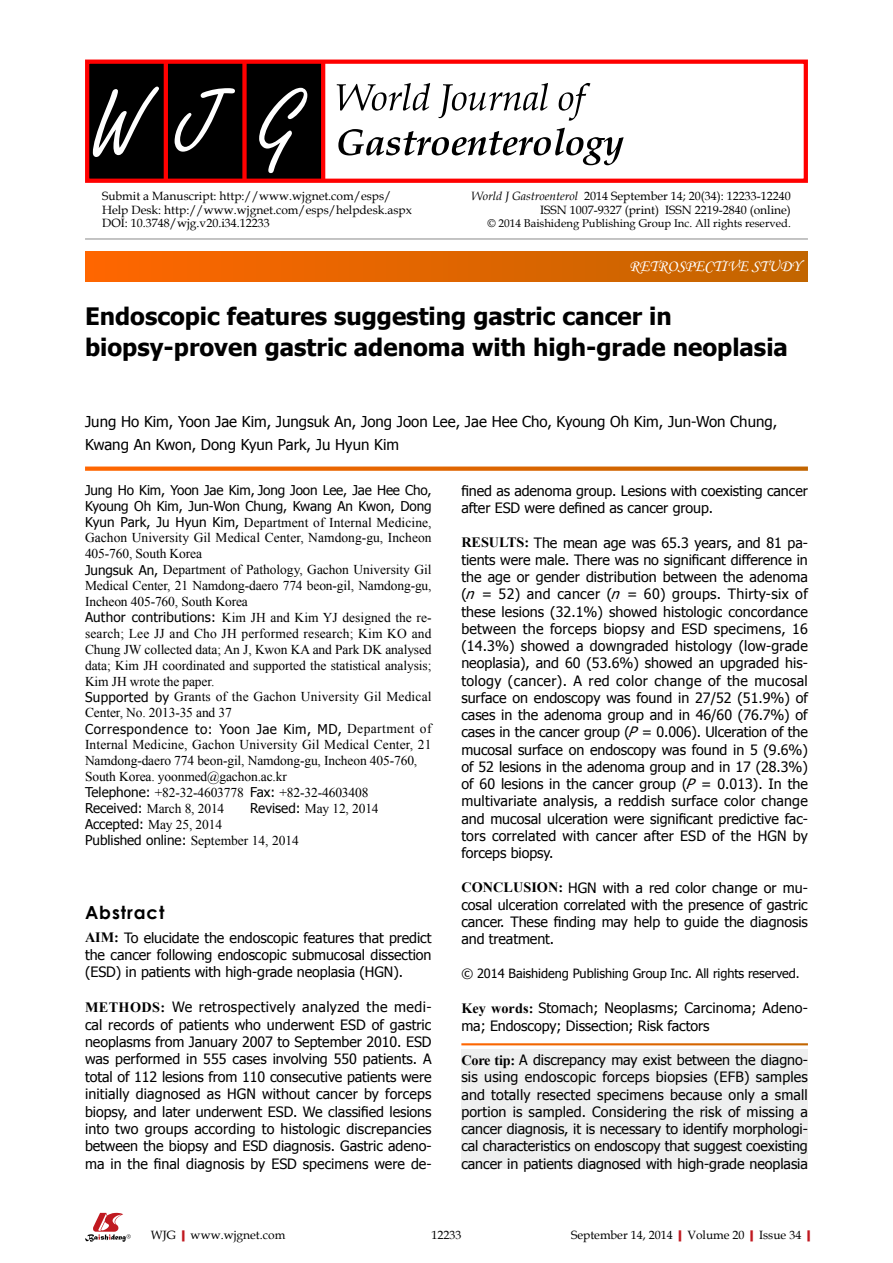
<style>
.page{position:relative;width:893px;height:1263px;background:#fff}
.page>*{position:absolute;margin:0;border:0;box-sizing:border-box;transform-origin:0 0}
.t1{font:700 24px/31.5px "Tahoma";color:#000}
.t2{font:700 18px "Century Gothic";letter-spacing:.05em;color:#000}
.t3{font:16.5px "Monotype Corsiva";color:#fff}
.t4{font:15px/22.5px "Tahoma";color:#000}
.t5{font:14.25px/17.2px "Tahoma";letter-spacing:-.005em;color:#000;text-align:justify}
.t6{font:13.5px/15.9px "Times New Roman";letter-spacing:-.005em;color:#000}
.t7{font:12.75px "Tahoma";letter-spacing:-.005em;color:#000}
.t8{font:12px/13.5px "Book Antiqua";color:#000}
.t9{font:11.25px "Book Antiqua";color:#000}
.s1{font-style:italic}
.s2{font-family:"Tahoma"}
.s3{font-family:"Times New Roman";font-weight:700}
.s4{font-weight:700;color:#c01920}
</style>
<div class="page">
<div style="left:85px;top:252px;width:723px;height:29px;background:linear-gradient(to right,#f60,#c16500)"></div>
<hr style="left:85px;top:239px;width:723px;height:1px;background:#898989">
<div style="left:87px;top:61px;width:236px;height:121px;background:#000"></div>
<hr style="left:164px;top:61px;width:4px;height:121px;background:#f00">
<div style="left:242px;top:61px;width:5px;height:121px;background:#f00"></div>
<hr style="left:321px;top:61px;width:4px;height:121px;background:#f00">
<div style="left:85px;top:60px;width:723px;height:123px;border:4px solid #f00"></div>
<svg style="left:259px;top:88px;width:48px;height:85px"></svg>
<svg style="left:175px;top:88px;width:60px;height:64px"></svg>
<svg style="left:93px;top:87px;width:66px;height:70px"></svg>
<svg style="left:337px;top:83px;width:253px;height:38px"></svg>
<svg style="left:338px;top:128px;width:286px;height:37px"></svg>
<svg style="left:85px;top:466px;width:723px;height:5px;background:#e47c26"></svg>
<svg style="left:85px;top:1213px;width:46px;height:29px"></svg>
<div style="left:461px;top:1049px;width:347px;height:120px;background:#eeefef"></div>
<p class="t8" style="left:102px;top:189px;width:311px">Submit a Manuscript: http://www.wjgnet.com/esps/<br>Help Desk: http://www.wjgnet.com/esps/helpdesk.aspx<br>DOI: 10.3748/wjg.v20.i34.12233</p>
<p class="t8" style="left:472px;top:189px;width:321px;text-align:right"><span class="s1">World J Gastroenterol</span> 2014 September 14; 20(34): 12233-12240<br>ISSN 1007-9327 (print) ISSN 2219-2840 (online)</p>
<p class="t9" style="left:487px;top:215px;width:305px">© 2014 Baishideng Publishing Group Inc. All rights reserved.</p>
<p class="t3" style="left:629px;top:256px;width:173px">RETROSPECTIVE STUDY</p>
<p class="t1" style="left:85px;top:298px;width:704px">Endoscopic features suggesting gastric cancer in biopsy-proven gastric adenoma with high-grade neoplasia</p>
<p class="t4" style="left:85px;top:410px;width:694px">Jung Ho Kim, Yoon Jae Kim, Jungsuk An, Jong Joon Lee, Jae Hee Cho, Kyoung Oh Kim, Jun-Won Chung,<br>Kwang An Kwon, Dong Kyun Park, Ju Hyun Kim</p>
<p class="t6" style="left:85px;top:482px;width:348px"><span class="s2">Jung Ho Kim, Yoon Jae Kim, Jong Joon Lee, Jae Hee Cho, Kyoung Oh Kim, Jun-Won Chung, Kwang An Kwon, Dong Kyun Park, Ju Hyun Kim,</span> Department of Internal Medicine, Gachon University Gil Medical Center, Namdong-gu, Incheon 405-760, South Korea<br><span class="s2">Jungsuk An,</span> Department of Pathology, Gachon University Gil Medical Center, 21 Namdong-daero 774 beon-gil, Namdong-gu, Incheon 405-760, South Korea<br><span class="s2">Author contributions:</span> Kim JH and Kim YJ designed the re&shy;search; Lee JJ and Cho JH performed research; Kim KO and Chung JW collected data; An J, Kwon KA and Park DK analysed data; Kim JH coordinated and supported the statistical analysis; Kim JH wrote the paper.<br><span class="s2">Supported by</span> Grants of the Gachon University Gil Medical Center, No. 2013-35 and 37<br><span class="s2">Correspondence to: Yoon Jae Kim, MD,</span> Department of Internal Medicine, Gachon University Gil Medical Center, 21<br>Namdong-daero 774 beon-gil, Namdong-gu, Incheon 405-760, South Korea. yoonmed@gachon.ac.kr<br><span class="s2">Telephone:</span> +82-32-4603778 <span class="s2">Fax:</span> +82-32-4603408<br><span class="s2">Received:</span> March 8, 2014</p>
<p class="t5" style="left:461px;top:481px;width:348px">fined as adenoma group. Lesions with coexisting cancer after ESD were defined as cancer group.</p>
<p class="t5" style="left:461px;top:533px;width:348px"><span class="s3">RESULTS:</span> The mean age was 65.3 years, and 81 pa&shy;tients were male. There was no significant difference in the age or gender distribution between the adenoma (<span class="s1">n</span> = 52) and cancer (<span class="s1">n</span> = 60) groups. Thirty-six of these lesions (32.1%) showed histologic concordance between the forceps biopsy and ESD specimens, 16 (14.3%) showed a downgraded histology (low-grade neoplasia), and 60 (53.6%) showed an upgraded his&shy;tology (cancer). A red color change of the mucosal surface on endoscopy was found in 27/52 (51.9%) of cases in the adenoma group and in 46/60 (76.7%) of cases in the cancer group (<span class="s1">P</span> = 0.006). Ulceration of the mucosal surface on endoscopy was found in 5 (9.6%) of 52 lesions in the adenoma group and in 17 (28.3%) of 60 lesions in the cancer group (<span class="s1">P</span> = 0.013). In the multivariate analysis, a reddish surface color change and mucosal ulceration were significant predictive fac&shy;tors correlated with cancer after ESD of the HGN by forceps biopsy.</p>
<p class="t5" style="left:461px;top:878px;width:348px"><span class="s3">CONCLUSION:</span> HGN with a red color change or mu&shy;cosal ulceration correlated with the presence of gastric cancer. These finding may help to guide the diagnosis and treatment.</p>
<p class="t7" style="left:461px;top:964px;width:340px">© 2014 Baishideng Publishing Group Inc. All rights reserved.</p>
<p class="t5" style="left:461px;top:999px;width:348px"><span class="s3">Key words:</span> Stomach; Neoplasms; Carcinoma; Adeno&shy;ma; Endoscopy; Dissection; Risk factors</p>
<p class="t5" style="left:461px;top:1051px;width:348px"><span class="s3">Core tip:</span> A discrepancy may exist between the diagno&shy;sis using endoscopic forceps biopsies (EFB) samples and totally resected specimens because only a small portion is sampled. Considering the risk of missing a cancer diagnosis, it is necessary to identify morphologi&shy;cal characteristics on endoscopy that suggest coexisting cancer in patients diagnosed with high-grade neoplasia</p>
<p class="t6" style="left:250px;top:800px;width:130px"><span class="s2">Revised:</span> May 12, 2014</p>
<p class="t6" style="left:85px;top:816px;width:215px;line-height:16.4px"><span class="s2">Accepted:</span> May 25, 2014<br><span class="s2">Published online:</span> September 14, 2014</p>
<p class="t2" style="left:85px;top:898px;width:81px">Abstract</p>
<p class="t5" style="left:85px;top:928px;width:348px"><span class="s3">AIM:</span> To elucidate the endoscopic features that predict the cancer following endoscopic submucosal dissection (ESD) in patients with high-grade neoplasia (HGN).</p>
<p class="t5" style="left:85px;top:997px;width:348px"><span class="s3">METHODS:</span> We retrospectively analyzed the medi&shy;cal records of patients who underwent ESD of gastric neoplasms from January 2007 to September 2010. ESD was performed in 555 cases involving 550 patients. A total of 112 lesions from 110 consecutive patients were initially diagnosed as HGN without cancer by forceps biopsy, and later underwent ESD. We classified lesions into two groups according to histologic discrepancies between the biopsy and ESD diagnosis. Gastric adeno&shy;ma in the final diagnosis by ESD specimens were de-</p>
<p class="t8" style="left:151px;top:1227px;width:136px">WJG<span class="s4">|</span>www.wjgnet.com</p>
<p class="t8" style="left:431px;top:1227px;width:31px">12233</p>
<p class="t8" style="left:571px;top:1227px;width:246px">September 14, 2014<span class="s4">|</span>Volume 20<span class="s4">|</span>Issue 34<span class="s4">|</span></p>
</div>
